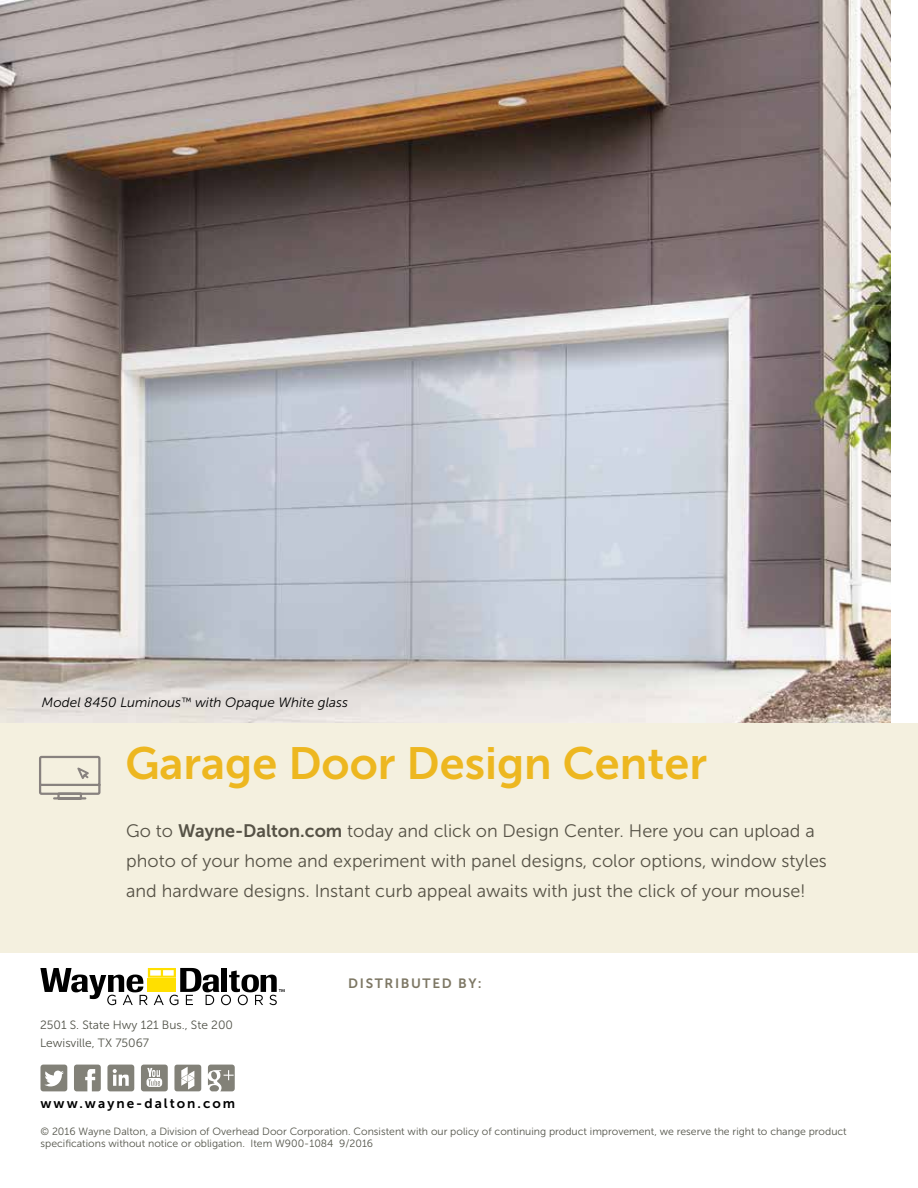
<style>
.page{position:relative;width:918px;height:1188px;background:#fff}
.page>*{position:absolute;margin:0;border:0;box-sizing:border-box;transform-origin:0 0}
.t1{font:45px "Museo Sans 700";color:#edb720}
.t2{font:18px/30px "Museo Sans 300";color:#565246}
.t3{font:italic 13.5px "Museo Sans 300";color:#000}
.t4{font:13.5px "Museo Sans 700";letter-spacing:.15em;color:#000}
.t5{font:13.5px "Museo Sans 700";letter-spacing:.12em;color:#7d7764}
.t6{font:12px/18px "Museo Sans 300";color:#525349}
.t7{font:10.5px/12px "Museo Sans 300";color:#525349}
.s1{font-size:10.5px}
.s2{font-family:"Museo Sans 700"}
</style>
<div class="page">
<img style="left:0;top:0;width:891px;height:723px">
<svg style="left:40px;top:968px;width:245px;height:37px"></svg>
<svg style="left:41px;top:1065px;width:26px;height:26px"></svg>
<svg style="left:74px;top:1065px;width:27px;height:26px"></svg>
<svg style="left:107px;top:1065px;width:27px;height:26px"></svg>
<svg style="left:208px;top:1065px;width:27px;height:26px"></svg>
<svg style="left:141px;top:1065px;width:27px;height:26px"></svg>
<svg style="left:174px;top:1065px;width:27px;height:26px"></svg>
<div style="left:0;top:723px;width:918px;height:229px;background:#f4f0df"></div>
<svg style="left:39px;top:755px;width:62px;height:45px"></svg>
<p class="t3" style="left:42px;top:695px;width:308px">Model 8450 Luminous<span class="s1">™</span> with Opaque White glass</p>
<h1 class="t1" style="left:125px;top:738px;width:583px">Garage Door Design Center</h1>
<p class="t2" style="left:126px;top:816px;width:702px">Go to <span class="s2">Wayne-Dalton.com</span> today and click on Design Center. Here you can upload a photo of your home and experiment with panel designs, color options, window styles and hardware designs. Instant curb appeal awaits with just the click of your mouse!</p>
<p class="t6" style="left:40px;top:1016px;width:194px">2501 S. State Hwy 121 Bus., Ste 200<br>Lewisville, TX 75067</p>
<p class="t4" style="left:40px;top:1096px;width:196px">www.wayne-dalton.com</p>
<p class="t5" style="left:348px;top:976px;width:135px">DISTRIBUTED BY:</p>
<p class="t7" style="left:40px;top:1126px;width:808px">© 2016 Wayne Dalton, a Division of Overhead Door Corporation. Consistent with our policy of continuing product improvement, we reserve the right to change product specifications without notice or obligation. Item W900-1084 9/2016</p>
</div>
